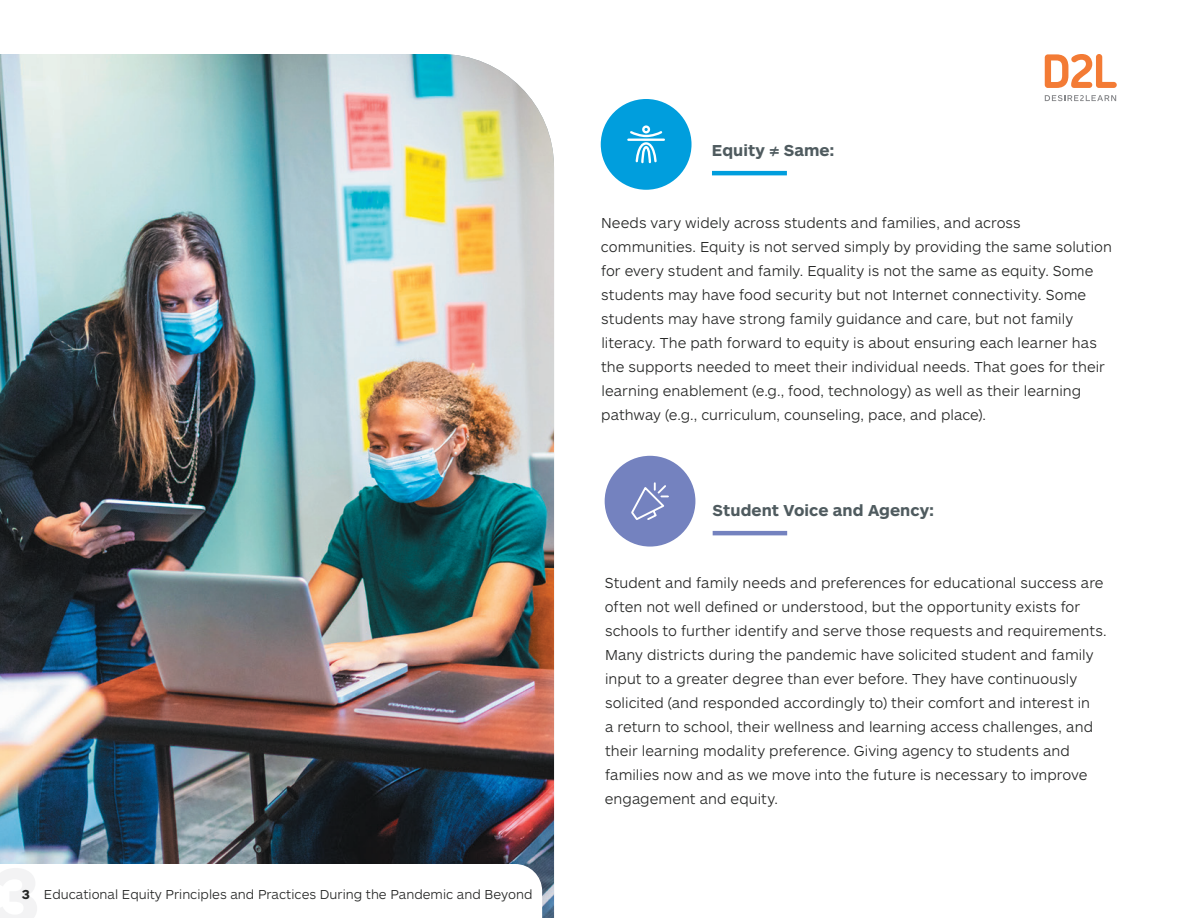
<style>
.page{position:relative;width:1188px;height:918px;background:#fff}
.page>*{position:absolute;margin:0;border:0;box-sizing:border-box;transform-origin:0 0}
.t1{font:700 16.5px "ARS Maquette";letter-spacing:.005em;color:#4f5b5f}
.t2{font:300 15px/24px "ARS Maquette";letter-spacing:.005em;color:#242524}
.t3{font:300 13.5px "ARS Maquette";color:#242524}
.s1{font-weight:700}
</style>
<div class="page">
<div style="left:605px;top:456px;width:90px;height:91px;background:#7482bf;border-radius:50%"></div>
<svg style="left:631px;top:482px;width:38px;height:38px"></svg>
<div style="left:601px;top:99px;width:91px;height:91px;background:#009edd;border-radius:50%"></div>
<svg style="left:627px;top:125px;width:38px;height:39px"></svg>
<hr style="left:712px;top:171px;width:75px;height:4px;background:#009edd">
<img style="left:0;top:54px;width:554px;height:864px">
<svg style="left:0;top:864px;width:542px;height:54px"></svg>
<hr style="left:713px;top:531px;width:74px;height:4px;background:#7482bf">
<svg style="left:1045px;top:54px;width:72px;height:34px"></svg>
<svg style="left:1045px;top:95px;width:71px;height:6px"></svg>
<p class="t3" style="left:22px;top:886px;width:512px"><span class="s1">3</span> Educational Equity Principles and Practices During the Pandemic and Beyond</p>
<p class="t1" style="left:712px;top:140px;width:124px">Equity ≠ Same:</p>
<p class="t2" style="left:601px;top:210px;width:513px">Needs vary widely across students and families, and across communities. Equity is not served simply by providing the same solution for every student and family. Equality is not the same as equity. Some students may have food security but not Internet connectivity. Some students may have strong family guidance and care, but not family literacy. The path forward to equity is about ensuring each learner has the supports needed to meet their individual needs. That goes for their learning enablement (e.g., food, technology) as well as their learning pathway (e.g., curriculum, counseling, pace, and place).</p>
<p class="t1" style="left:713px;top:500px;width:223px">Student Voice and Agency:</p>
<p class="t2" style="left:605px;top:570px;width:503px">Student and family needs and preferences for educational success are often not well defined or understood, but the opportunity exists for schools to further identify and serve those requests and requirements.<br>Many districts during the pandemic have solicited student and family input to a greater degree than ever before. They have continuously solicited (and responded accordingly to) their comfort and interest in<br>a return to school, their wellness and learning access challenges, and their learning modality preference. Giving agency to students and families now and as we move into the future is necessary to improve engagement and equity.</p>
</div>
